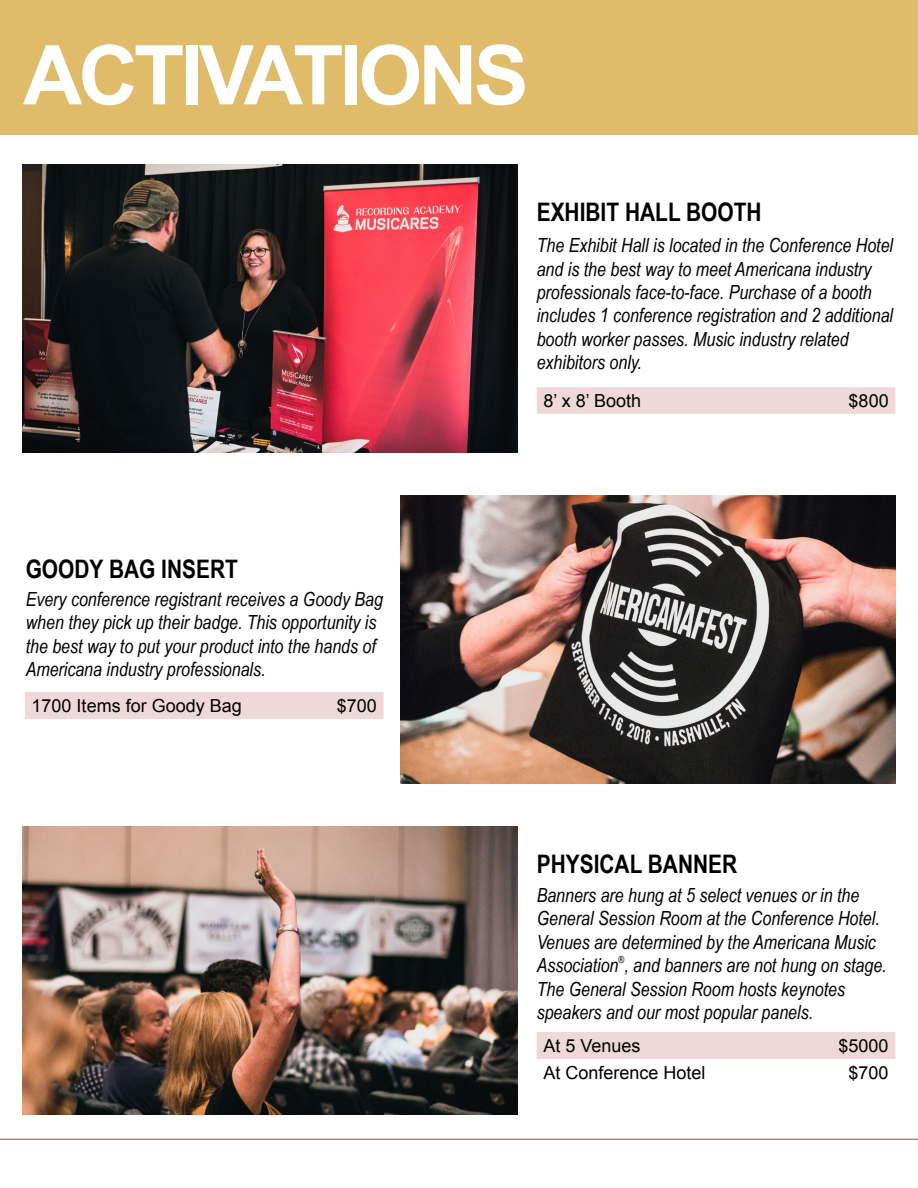
<style>
.page{position:relative;width:918px;height:1188px;background:#fff}
.page>*{position:absolute;margin:0;border:0;box-sizing:border-box;transform-origin:0 0}
.t1{font:700 82.5px "Arial";letter-spacing:-.05em;color:#fff}
.t2{font:700 25.5px "Arial Narrow";color:#000}
.t3{font:italic 19.5px/23.4px "Arial Narrow";color:#000}
.t4{font:18px "Arial";color:#000}
.t5{font:italic 9.75px "Arial Narrow";color:#000}
</style>
<div class="page">
<div style="left:0;top:0;width:918px;height:134px;background:#e0bb6a"></div>
<img style="left:401px;top:495px;width:494px;height:289px">
<img style="left:23px;top:164px;width:495px;height:289px">
<img style="left:23px;top:826px;width:495px;height:289px">
<div style="left:25px;top:692px;width:359px;height:27px;background:#efd9d8"></div>
<div style="left:537px;top:387px;width:358px;height:27px;background:#efd9d8"></div>
<div style="left:537px;top:1032px;width:358px;height:27px;background:#efd9d8"></div>
<hr style="left:0;top:1139px;width:918px;height:1px;background:#ad423c">
<h1 class="t1" style="left:23px;top:20px;width:507px">ACTIVATIONS</h1>
<h2 class="t2" style="left:537px;top:193px;width:226px">EXHIBIT HALL BOOTH</h2>
<p class="t3" style="left:537px;top:233px;width:358px">The Exhibit Hall is located in the Conference Hotel and is the best way to meet Americana industry professionals face-to-face. Purchase of a booth includes 1 conference registration and 2 additional booth worker passes. Music industry related exhibitors only.</p>
<p class="t4" style="left:543px;top:389px;width:99px">8’ x 8’ Booth</p>
<p class="t4" style="left:849px;top:389px;width:42px">$800</p>
<h2 class="t2" style="left:26px;top:550px;width:214px">GOODY BAG INSERT</h2>
<p class="t3" style="left:26px;top:587px;width:359px">Every conference registrant receives a Goody Bag when they pick up their badge. This opportunity is the best way to put your product into the hands of Americana industry professionals.</p>
<p class="t4" style="left:32px;top:694px;width:212px">1700 Items for Goody Bag</p>
<p class="t4" style="left:337px;top:694px;width:42px">$700</p>
<h2 class="t2" style="left:537px;top:845px;width:202px">PHYSICAL BANNER</h2>
<p class="t3" style="left:537px;top:883px;width:351px">Banners are hung at 5 select venues or in the General Session Room at the Conference Hotel.<br>Venues are determined by the Americana Music Association , and banners are not hung on stage.</p>
<p class="t5" style="left:619px;top:953px;width:7px">®</p>
<p class="t3" style="left:537px;top:977px;width:310px">The General Session Room hosts keynotes speakers and our most popular panels.</p>
<p class="t4" style="left:543px;top:1034px;width:99px">At 5 Venues</p>
<p class="t4" style="left:839px;top:1034px;width:52px">$5000</p>
<p class="t4" style="left:543px;top:1061px;width:164px">At Conference Hotel</p>
<p class="t4" style="left:849px;top:1061px;width:42px">$700</p>
</div>
